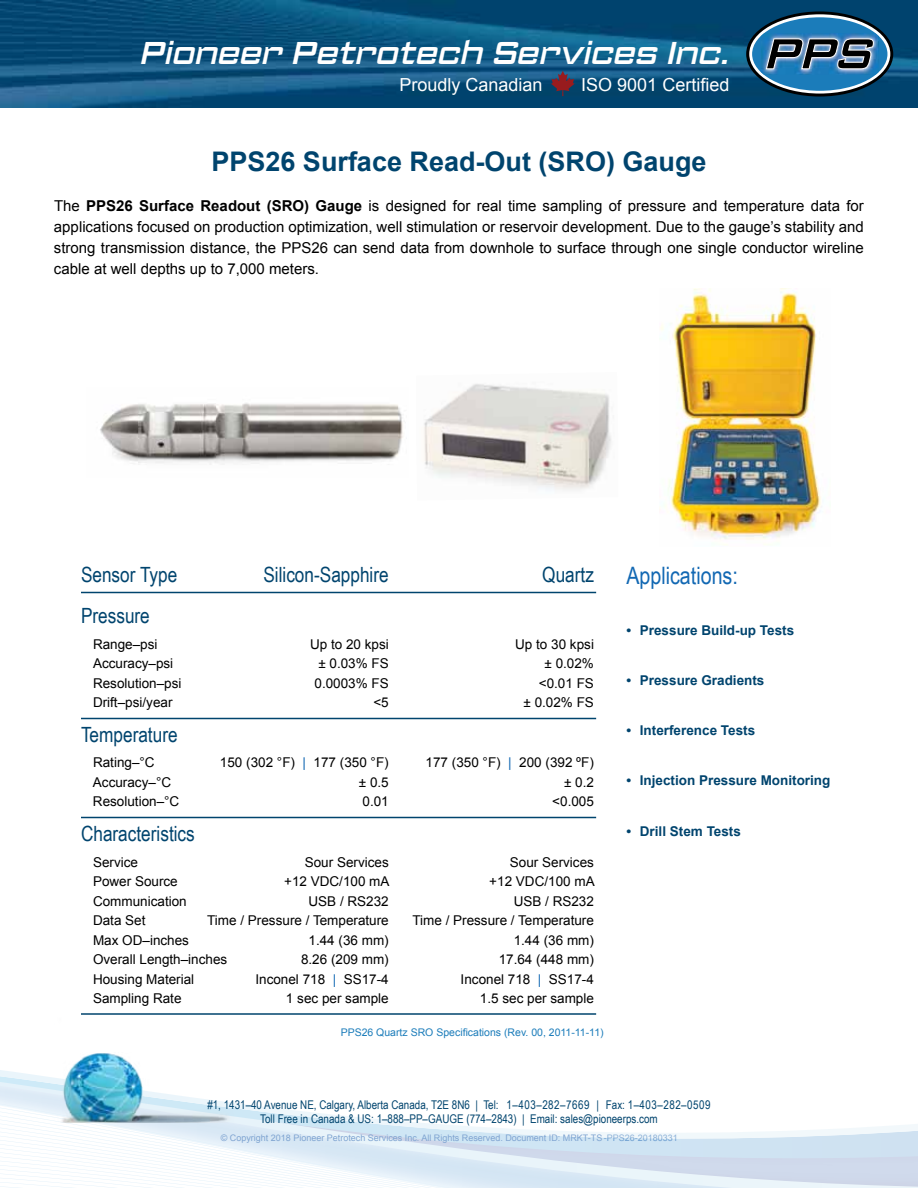
<style>
.page{position:relative;width:918px;height:1188px;background:#fff}
.page>*{position:absolute;margin:0;border:0;box-sizing:border-box;transform-origin:0 0}
.t1{font:italic 600 31.5px "Register Wide";color:#fff}
.t2{font:700 27px "Arial";color:#00446e}
.t3{font:24px "Arial Narrow";color:#1268b3}
.t4{font:21px "Arial Narrow";color:#00446e}
.t5{font:18px "Arial";color:#fff}
.t6{font:15px/21px "Arial";color:#000;text-align:justify}
.t7{font:13.5px "Arial";color:#000}
.t8{font:700 13.5px "Arial";color:#00446e}
.t9{font:12px/14.4px "Arial Narrow";color:#00446e;text-align:center}
.t10{font:10.5px "Arial";color:#1b7cba}
.t11{font:9px "Arial";color:#7fa4d1}
.s1{font-weight:700}
.s2{color:#1268b3}
</style>
<div class="page">
<img style="left:100px;top:403px;width:303px;height:62px">
<img style="left:661px;top:289px;width:160px;height:256px">
<img style="left:424px;top:384px;width:187px;height:106px">
<img style="left:0;top:0;width:918px;height:108px">
<svg style="left:746px;top:11px;width:147px;height:86px"></svg>
<svg style="left:749px;top:14px;width:141px;height:80px"></svg>
<div style="left:752px;top:17px;width:135px;height:74px;background:#1b7cba;border-radius:50%"></div>
<img style="left:761px;top:33px;width:118px;height:42px">
<svg style="left:766px;top:38px;width:108px;height:31px"></svg>
<svg style="left:580px;top:1167px;width:338px;height:21px"></svg>
<svg style="left:580px;top:1154px;width:338px;height:13px"></svg>
<svg style="left:0;top:1154px;width:580px;height:34px"></svg>
<svg style="left:0;top:1070px;width:918px;height:84px"></svg>
<img style="left:54px;top:1053px;width:182px;height:69px">
<svg style="left:551px;top:71px;width:24px;height:25px"></svg>
<hr style="left:81px;top:592px;width:515px;height:1px;background:#00446e">
<hr style="left:81px;top:718px;width:515px;height:1px;background:#00446e">
<hr style="left:81px;top:817px;width:515px;height:1px;background:#00446e">
<hr style="left:81px;top:1013px;width:515px;height:2px;background:#00446e">
<h1 class="t1" style="left:141px;top:31px;width:590px">Pioneer Petrotech Services Inc.</h1>
<h3 class="t5" style="left:400px;top:73px;width:145px">Proudly Canadian</h3>
<h3 class="t5" style="left:581px;top:73px;width:150px">ISO 9001 Certified</h3>
<h2 class="t2" style="left:211px;top:143px;width:497px">PPS26 Surface Read-Out (SRO) Gauge</h2>
<p class="t6" style="left:54px;top:195px;width:811px">The <span class="s1">PPS26 Surface Readout (SRO) Gauge</span> is designed for real time sampling of pressure and temperature data for applications focused on production optimization, well stimulation or reservoir development. Due to the gauge’s stability and strong transmission distance, the PPS26 can send data from downhole to surface through one single conductor wireline cable at well depths up to 7,000 meters.</p>
<h3 class="t4" style="left:81px;top:559px;width:98px">Sensor Type</h3>
<h3 class="t4" style="left:263px;top:559px;width:127px">Silicon-Sapphire</h3>
<h3 class="t4" style="left:542px;top:559px;width:53px">Quartz</h3>
<h3 class="t4" style="left:81px;top:600px;width:70px">Pressure</h3>
<p class="t7" style="left:93px;top:635px;width:66px">Range–psi</p>
<p class="t7" style="left:310px;top:635px;width:80px">Up to 20 kpsi</p>
<p class="t7" style="left:515px;top:635px;width:80px">Up to 30 kpsi</p>
<p class="t7" style="left:93px;top:655px;width:82px">Accuracy–psi</p>
<p class="t7" style="left:318px;top:655px;width:72px">± 0.03% FS</p>
<p class="t7" style="left:545px;top:655px;width:51px">± 0.02%</p>
<p class="t7" style="left:93px;top:674px;width:90px">Resolution–psi</p>
<p class="t7" style="left:315px;top:674px;width:76px">0.0003% FS</p>
<p class="t7" style="left:539px;top:674px;width:57px">&lt;0.01 FS</p>
<p class="t7" style="left:93px;top:693px;width:81px">Drift–psi/year</p>
<p class="t7" style="left:373px;top:693px;width:17px">&lt;5</p>
<p class="t7" style="left:524px;top:693px;width:72px">± 0.02% FS</p>
<h3 class="t4" style="left:81px;top:719px;width:98px">Temperature</h3>
<p class="t7" style="left:93px;top:754px;width:63px">Rating–°C</p>
<p class="t7" style="left:220px;top:754px;width:170px">150 (302 °F) <span class="s2">|</span> 177 (350 °F)</p>
<p class="t7" style="left:426px;top:754px;width:170px">177 (350 °F) <span class="s2">|</span> 200 (392 ºF)</p>
<p class="t7" style="left:93px;top:773px;width:80px">Accuracy–°C</p>
<p class="t7" style="left:359px;top:773px;width:31px">± 0.5</p>
<p class="t7" style="left:564px;top:773px;width:31px">± 0.2</p>
<p class="t7" style="left:93px;top:793px;width:88px">Resolution–°C</p>
<p class="t7" style="left:363px;top:793px;width:28px">0.01</p>
<p class="t7" style="left:552px;top:793px;width:43px">&lt;0.005</p>
<h3 class="t4" style="left:81px;top:818px;width:115px">Characteristics</h3>
<p class="t7" style="left:93px;top:853px;width:47px">Service</p>
<p class="t7" style="left:305px;top:853px;width:86px">Sour Services</p>
<p class="t7" style="left:510px;top:853px;width:86px">Sour Services</p>
<p class="t7" style="left:93px;top:873px;width:86px">Power Source</p>
<p class="t7" style="left:284px;top:873px;width:107px">+12 VDC/100 mA</p>
<p class="t7" style="left:489px;top:873px;width:107px">+12 VDC/100 mA</p>
<p class="t7" style="left:93px;top:892px;width:95px">Communication</p>
<p class="t7" style="left:309px;top:892px;width:82px">USB / RS232</p>
<p class="t7" style="left:514px;top:892px;width:82px">USB / RS232</p>
<p class="t7" style="left:93px;top:912px;width:54px">Data Set</p>
<p class="t7" style="left:207px;top:912px;width:183px">Time / Pressure / Temperature</p>
<p class="t7" style="left:412px;top:912px;width:183px">Time / Pressure / Temperature</p>
<p class="t7" style="left:93px;top:931px;width:98px">Max OD–inches</p>
<p class="t7" style="left:309px;top:931px;width:82px">1.44 (36 mm)</p>
<p class="t7" style="left:514px;top:931px;width:82px">1.44 (36 mm)</p>
<p class="t7" style="left:93px;top:951px;width:136px">Overall Length–inches</p>
<p class="t7" style="left:301px;top:951px;width:89px">8.26 (209 mm)</p>
<p class="t7" style="left:499px;top:951px;width:97px">17.64 (448 mm)</p>
<p class="t7" style="left:93px;top:970px;width:103px">Housing Material</p>
<p class="t7" style="left:255px;top:970px;width:135px">Inconel 718 <span class="s2">|</span> SS17-4</p>
<p class="t7" style="left:461px;top:970px;width:135px">Inconel 718 <span class="s2">|</span> SS17-4</p>
<p class="t7" style="left:93px;top:990px;width:90px">Sampling Rate</p>
<p class="t7" style="left:286px;top:990px;width:104px">1 sec per sample</p>
<p class="t7" style="left:480px;top:990px;width:116px">1.5 sec per sample</p>
<p class="t10" style="left:341px;top:1025px;width:265px">PPS26 Quartz SRO Specifications (Rev. 00, 2011-11-11)</p>
<h3 class="t3" style="left:626px;top:558px;width:113px">Applications:</h3>
<p class="t8" style="left:626px;top:621px;width:169px">• Pressure Build-up Tests</p>
<p class="t8" style="left:626px;top:671px;width:140px">• Pressure Gradients</p>
<p class="t8" style="left:626px;top:721px;width:130px">• Interference Tests</p>
<p class="t8" style="left:626px;top:772px;width:206px">• Injection Pressure Monitoring</p>
<p class="t8" style="left:626px;top:822px;width:116px">• Drill Stem Tests</p>
<p class="t9" style="left:207px;top:1097px;width:505px">#1, 1431–40 Avenue NE, Calgary, Alberta Canada, T2E 8N6 | Tel: 1–403–282–7669 | Fax: 1–403–282–0509<br>Toll Free in Canada &amp; US: 1–888–PP–GAUGE (774–2843) | Email: sales@pioneerps.com</p>
<p class="t11" style="left:221px;top:1132px;width:459px">© Copyright 2018 Pioneer Petrotech Services Inc. All Rights Reserved. Document ID: MRKT-TS-PPS26-20180331</p>
</div>
